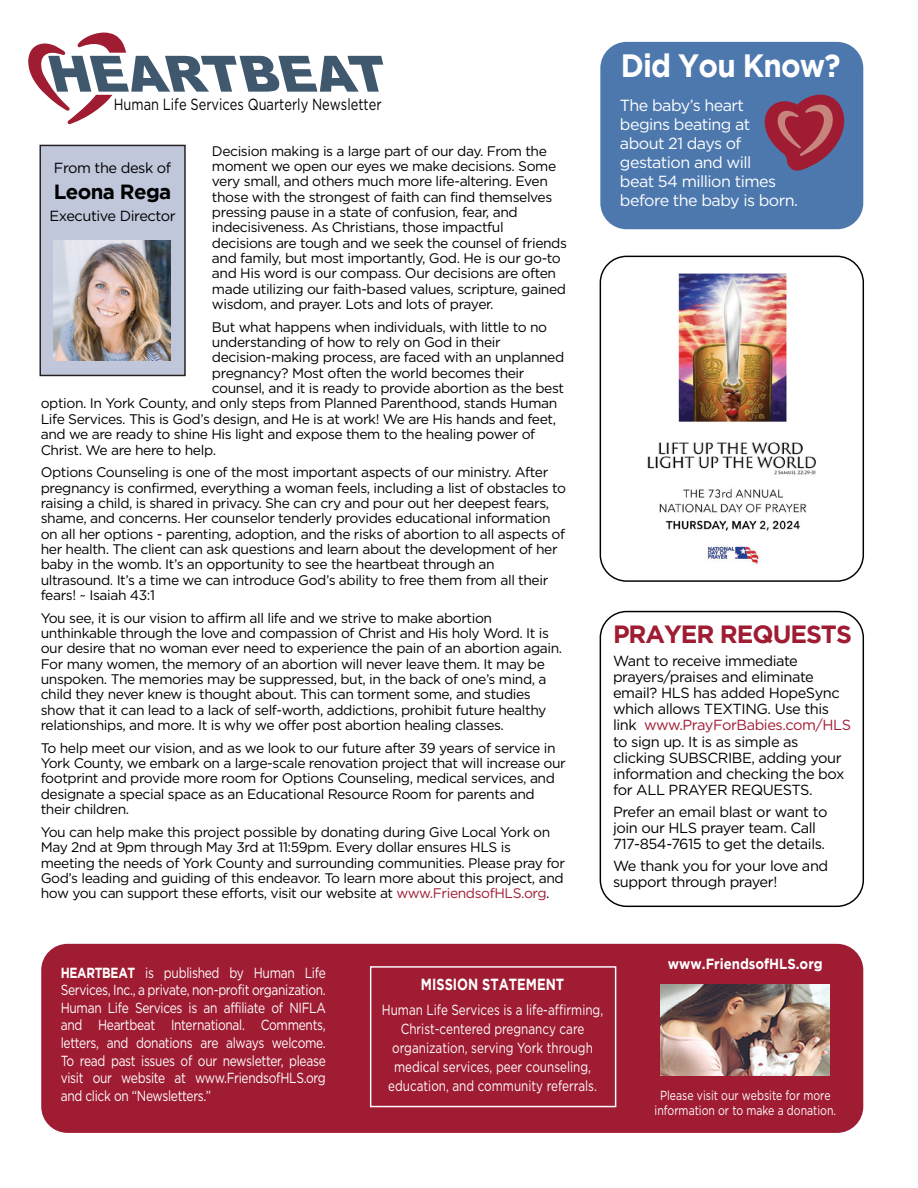
<style>
.page{position:relative;width:918px;height:1188px;background:#fff}
.page>*{position:absolute;margin:0;border:0;box-sizing:border-box;transform-origin:0 0}
.t1{font:italic 900 50.1px "Arial";color:#3f586e}
.t2{font:700 32.1px "Gotham";letter-spacing:-.03em;color:#fff;scale:.92 1}
.t3{font:700 24.9px "Gotham";letter-spacing:-.04em;color:#9f1c33}
.t4{font:700 20.4px "Gotham";letter-spacing:-.03em;color:#000}
.t5{font:16.05px/19px "Gotham";letter-spacing:-.035em;color:#fff}
.t6{font:16.05px "Gotham";color:#000;scale:.8 1}
.t7{font:700 16.05px "Gotham";color:#fff;scale:.8 1}
.t8{font:14.55px/16px "Gotham";letter-spacing:-.03em;color:#000}
.t9{font:14.55px/17.5px "Gotham";color:#fff;text-align:justify;scale:.82 1}
.t10{font:14.55px/19px "Gotham";color:#fff;text-align:center;scale:.8 1}
.t11{font:700 14.55px "Gotham";color:#fff;scale:.9 1}
.t12{font:13.95px/15.3px "Gotham";letter-spacing:-.03em;color:#000}
.t13{font:13.2px/14.5px "Gotham";color:#fff;text-align:center;scale:.8 1}
.s1{color:#9f1c33}
.s2{font-weight:700}
</style>
<div class="page">
<div style="left:41px;top:944px;width:822px;height:189px;background:#9f1c33;border-radius:26px"></div>
<div style="left:370px;top:966px;width:246px;height:141px;border:1px solid #fff"></div>
<svg style="left:28px;top:33px;width:98px;height:91px"></svg>
<div style="left:600px;top:256px;width:264px;height:326px;border:1px solid #000;border-radius:26px"></div>
<div style="left:600px;top:42px;width:263px;height:187px;background:#4d78ae;border-radius:26px"></div>
<div style="left:40px;top:145px;width:145px;height:230px;background:#c0c7da"></div>
<div style="left:40px;top:145px;width:146px;height:231px;border:1px solid #231f20"></div>
<img style="left:54px;top:241px;width:117px;height:120px">
<img style="left:661px;top:985px;width:169px;height:91px">
<svg style="left:765px;top:95px;width:80px;height:76px"></svg>
<img style="left:647px;top:273px;width:169px;height:292px">
<div style="left:600px;top:611px;width:264px;height:296px;border:1px solid #000;border-radius:26px"></div>
<h1 class="t1" style="left:53px;top:37px;width:357px">HEARTBEAT</h1>
<p class="t6" style="left:114px;top:96px;width:336px">Human Life Services Quarterly Newsletter</p>
<p class="t12" style="left:212px;top:143px;width:357px">Decision making is a large part of our day. From the moment we open our eyes we make decisions. Some very small, and others much more life-altering. Even those with the strongest of faith can find themselves pressing pause in a state of confusion, fear, and indecisiveness. As Christians, those impactful decisions are tough and we seek the counsel of friends and family, but most importantly, God. He is our go-to and His word is our compass. Our decisions are often made utilizing our faith-based values, scripture, gained wisdom, and prayer. Lots and lots of prayer.</p>
<p class="t12" style="left:212px;top:319px;width:337px">But what happens when individuals, with little to no</p>
<p class="t12" style="left:212px;top:334px;width:290px">understanding of how to rely on God in their</p>
<p class="t12" style="left:212px;top:350px;width:354px">decision-making process, are faced with an unplanned</p>
<p class="t12" style="left:212px;top:365px;width:314px">pregnancy? Most often the world becomes their</p>
<p class="t12" style="left:212px;top:380px;width:354px">counsel, and it is ready to provide abortion as the best</p>
<p class="t12" style="left:41px;top:396px;width:518px">option. In York County, and only steps from Planned Parenthood, stands Human</p>
<p class="t12" style="left:41px;top:411px;width:517px">Life Services. This is God’s design, and He is at work! We are His hands and feet,</p>
<p class="t12" style="left:41px;top:426px;width:496px">and we are ready to shine His light and expose them to the healing power of</p>
<p class="t12" style="left:41px;top:442px;width:177px">Christ. We are here to help.</p>
<p class="t12" style="left:41px;top:464px;width:527px">Options Counseling is one of the most important aspects of our ministry. After pregnancy is confirmed, everything a woman feels, including a list of obstacles to raising a child, is shared in privacy. She can cry and pour out her deepest fears, shame, and concerns. Her counselor tenderly provides educational information on all her options - parenting, adoption, and the risks of abortion to all aspects of her health. The client can ask questions and learn about the development of her baby in the womb. It’s an opportunity to see the heartbeat through an ultrasound. It’s a time we can introduce God’s ability to free them from all their fears! ~ Isaiah 43:1</p>
<p class="t12" style="left:41px;top:610px;width:523px">You see, it is our vision to affirm all life and we strive to make abortion unthinkable through the love and compassion of Christ and His holy Word. It is our desire that no woman ever need to experience the pain of an abortion again.<br>For many women, the memory of an abortion will never leave them. It may be unspoken. The memories may be suppressed, but, in the back of one’s mind, a child they never knew is thought about. This can torment some, and studies show that it can lead to a lack of self-worth, addictions, prohibit future healthy relationships, and more. It is why we offer post abortion healing classes.</p>
<p class="t12" style="left:41px;top:740px;width:527px">To help meet our vision, and as we look to our future after 39 years of service in York County, we embark on a large-scale renovation project that will increase our footprint and provide more room for Options Counseling, medical services, and designate a special space as an Educational Resource Room for parents and their children.</p>
<p class="t12" style="left:41px;top:824px;width:526px">You can help make this project possible by donating during Give Local York on May 2nd at 9pm through May 3rd at 11:59pm. Every dollar ensures HLS is meeting the needs of York County and surrounding communities. Please pray for God’s leading and guiding of this endeavor. To learn more about this project, and how you can support these efforts, visit our website at <span class="s1">www.FriendsofHLS.org</span>.</p>
<p class="t8" style="left:54px;top:160px;width:119px">From the desk of</p>
<h3 class="t4" style="left:54px;top:180px;width:119px">Leona Rega</h3>
<p class="t8" style="left:50px;top:208px;width:128px">Executive Director</p>
<h2 class="t2" style="left:621px;top:48px;width:240px">Did You Know?</h2>
<p class="t5" style="left:620px;top:96px;width:180px">The baby’s heart begins beating at about 21 days of gestation and will<br>beat 54 million times before the baby is born.</p>
<h3 class="t3" style="left:613px;top:620px;width:240px">PRAYER REQUESTS</h3>
<p class="t8" style="left:613px;top:653px;width:240px">Want to receive immediate prayers/praises and eliminate email? HLS has added HopeSync which allows TEXTING. Use this link <span class="s1">www.PrayForBabies.com/HLS </span>to sign up. It is as simple as clicking SUBSCRIBE, adding your information and checking the box for ALL PRAYER REQUESTS.</p>
<p class="t8" style="left:613px;top:803px;width:216px">Prefer an email blast or want to join our HLS prayer team. Call<br>717-854-7615 to get the details.</p>
<p class="t8" style="left:613px;top:857px;width:217px">We thank you for your love and support through prayer!</p>
<p class="t9" style="left:61px;top:964px;width:325px"><span class="s2">HEARTBEAT</span> is published by Human Life Services, Inc., a private, non-profit organization.<br>Human Life Services is an affiliate of NIFLA and Heartbeat International. Comments, letters, and donations are always welcome.<br>To read past issues of our newsletter, please visit our website at www.FriendsofHLS.org and click on “Newsletters.”</p>
<p class="t7" style="left:421px;top:975px;width:181px">MISSION STATEMENT</p>
<p class="t10" style="left:382px;top:1000px;width:278px">Human Life Services is a life-affirming, Christ-centered pregnancy care organization, serving York through medical services, peer counseling, education, and community referrals.</p>
<p class="t11" style="left:668px;top:955px;width:174px">www.FriendsofHLS.org</p>
<p class="t13" style="left:655px;top:1088px;width:228px">Please visit our website for more information or to make a donation.</p>
</div>
